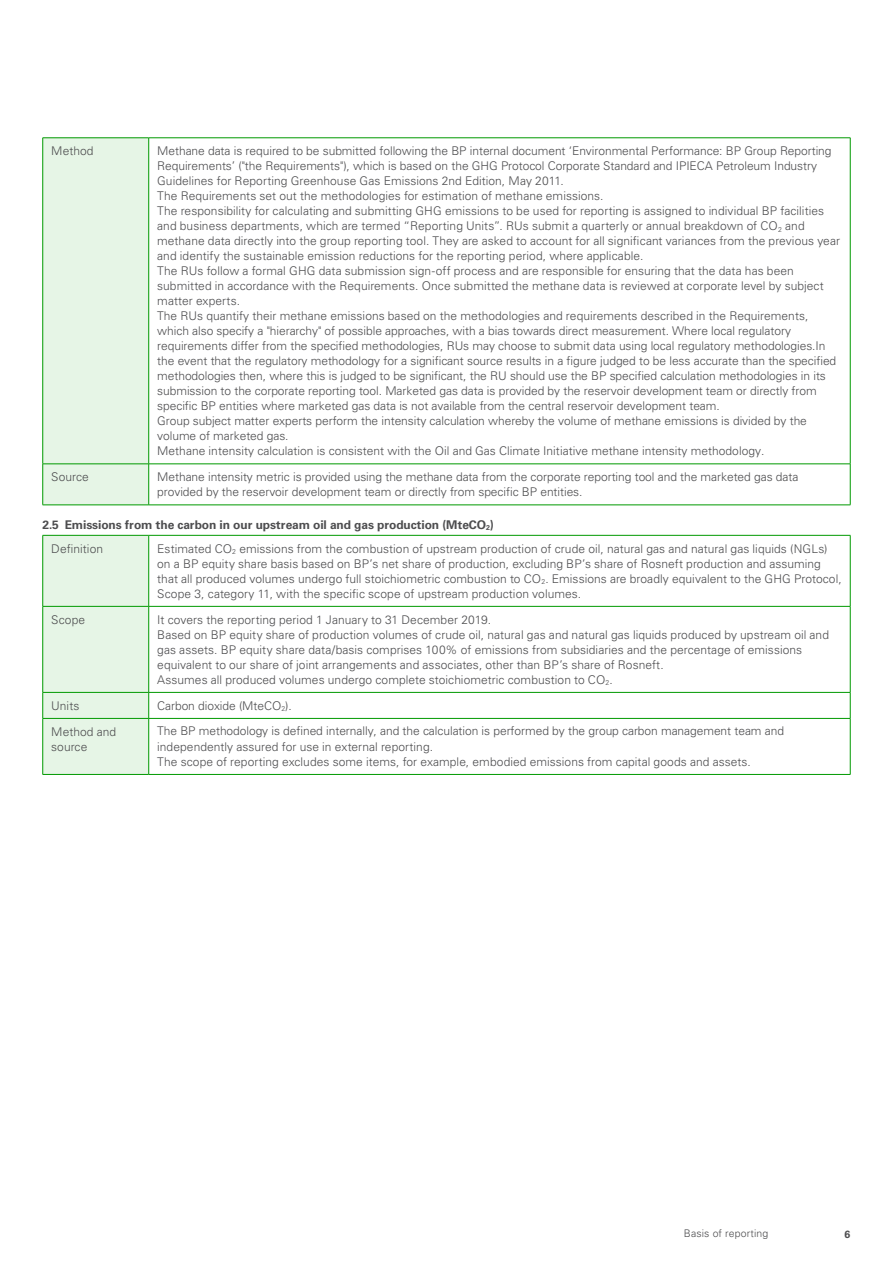
<style>
.page{position:relative;width:893px;height:1263px;background:#fff}
.page>*{position:absolute;margin:0;border:0;box-sizing:border-box;transform-origin:0 0}
._04_Body_Copy{font:300 12px/15px "Univers GT";color:#4d4d4f}
._06_Body_Copy_Headin{font:700 12px "Univers GT";letter-spacing:-.01em;color:#4d4d4f}
.t1{font:300 10.5px "Univers GT";letter-spacing:.01em;color:#4d4d4f}
.t2{font:700 10.5px "Univers GT";color:#4d4d4f}
</style>
<div class="page">
<div style="left:43px;top:139px;width:105px;height:366px;background:#e6f5e6"></div>
<hr style="left:149px;top:138px;width:701px;height:1px;background:#090">
<hr style="left:43px;top:464px;width:106px;height:1px;background:#090">
<hr style="left:149px;top:464px;width:701px;height:1px;background:#090">
<hr style="left:850px;top:138px;width:1px;height:326px;background:#090">
<hr style="left:850px;top:464px;width:1px;height:41px;background:#090">
<hr style="left:149px;top:505px;width:701px;height:1px;background:#090">
<hr style="left:43px;top:138px;width:106px;height:1px;background:#090">
<hr style="left:42px;top:138px;width:1px;height:326px;background:#090">
<hr style="left:148px;top:138px;width:1px;height:326px;background:#090">
<hr style="left:42px;top:464px;width:1px;height:41px;background:#090">
<hr style="left:148px;top:464px;width:1px;height:41px;background:#090">
<hr style="left:43px;top:505px;width:106px;height:1px;background:#090">
<hr style="left:149px;top:606px;width:701px;height:1px;background:#090">
<hr style="left:149px;top:692px;width:701px;height:1px;background:#090">
<hr style="left:149px;top:718px;width:701px;height:1px;background:#090">
<hr style="left:149px;top:535px;width:701px;height:1px;background:#090">
<hr style="left:850px;top:535px;width:1px;height:71px;background:#090">
<hr style="left:850px;top:607px;width:1px;height:85px;background:#090">
<svg style="left:850px;top:693px;width:1px;height:25px"></svg>
<hr style="left:850px;top:719px;width:1px;height:55px;background:#090">
<hr style="left:149px;top:774px;width:701px;height:1px;background:#090">
<div style="left:42px;top:535px;width:107px;height:239px;background:#e6f5e6"></div>
<hr style="left:42px;top:719px;width:1px;height:55px;background:#090">
<hr style="left:148px;top:719px;width:1px;height:55px;background:#090">
<hr style="left:43px;top:774px;width:106px;height:1px;background:#090">
<p class="_04_Body_Copy" style="left:51px;top:144px;width:44px">Method</p>
<p class="_04_Body_Copy" style="left:157px;top:144px;width:684px">Methane data is required to be submitted following the BP internal document ‘Environmental Performance: BP Group Reporting Requirements’ ("the Requirements"), which is based on the GHG Protocol Corporate Standard and IPIECA Petroleum Industry Guidelines for Reporting Greenhouse Gas Emissions 2nd Edition, May 2011.<br>The Requirements set out the methodologies for estimation of methane emissions.<br>The responsibility for calculating and submitting GHG emissions to be used for reporting is assigned to individual BP facilities and business departments, which are termed “Reporting Units”. RUs submit a quarterly or annual breakdown of CO<sub>2</sub> and methane data directly into the group reporting tool. They are asked to account for all significant variances from the previous year and identify the sustainable emission reductions for the reporting period, where applicable.<br>The RUs follow a formal GHG data submission sign-off process and are responsible for ensuring that the data has been submitted in accordance with the Requirements. Once submitted the methane data is reviewed at corporate level by subject matter experts.<br>The RUs quantify their methane emissions based on the methodologies and requirements described in the Requirements, which also specify a "hierarchy" of possible approaches, with a bias towards direct measurement. Where local regulatory requirements differ from the specified methodologies, RUs may choose to submit data using local regulatory methodologies.In the event that the regulatory methodology for a significant source results in a figure judged to be less accurate than the specified methodologies then, where this is judged to be significant, the RU should use the BP specified calculation methodologies in its submission to the corporate reporting tool. Marketed gas data is provided by the reservoir development team or directly from specific BP entities where marketed gas data is not available from the central reservoir development team.<br>Group subject matter experts perform the intensity calculation whereby the volume of methane emissions is divided by the volume of marketed gas.<br>Methane intensity calculation is consistent with the Oil and Gas Climate Initiative methane intensity methodology.</p>
<p class="_04_Body_Copy" style="left:51px;top:470px;width:39px">Source</p>
<p class="_04_Body_Copy" style="left:157px;top:470px;width:643px;line-height:14.5px">Methane intensity metric is provided using the methane data from the corporate reporting tool and the marketed gas data provided by the reservoir development team or directly from specific BP entities.</p>
<p class="_06_Body_Copy_Headin" style="left:43px;top:518px;width:453px">2.5 Emissions from the carbon in our upstream oil and gas production (MteCO<sub>2</sub>)</p>
<p class="_04_Body_Copy" style="left:51px;top:541px;width:53px">Definition</p>
<p class="_04_Body_Copy" style="left:157px;top:541px;width:686px">Estimated CO<sub>2</sub> emissions from the combustion of upstream production of crude oil, natural gas and natural gas liquids (NGLs) on a BP equity share basis based on BP’s net share of production, excluding BP’s share of Rosneft production and assuming that all produced volumes undergo full stoichiometric combustion to CO<sub>2</sub>. Emissions are broadly equivalent to the GHG Protocol, Scope 3, category 11, with the specific scope of upstream production volumes.</p>
<p class="_04_Body_Copy" style="left:51px;top:612px;width:35px">Scope</p>
<p class="_04_Body_Copy" style="left:157px;top:612px;width:335px">It covers the reporting period 1 January to 31 December 2019.</p>
<p class="_04_Body_Copy" style="left:157px;top:627px;width:673px">Based on BP equity share of production volumes of crude oil, natural gas and natural gas liquids produced by upstream oil and gas assets. BP equity share data/basis comprises 100% of emissions from subsidiaries and the percentage of emissions equivalent to our share of joint arrangements and associates, other than BP’s share of Rosneft.</p>
<p class="_04_Body_Copy" style="left:157px;top:672px;width:457px">Assumes all produced volumes undergo complete stoichiometric combustion to CO<sub>2</sub>.</p>
<p class="_04_Body_Copy" style="left:51px;top:698px;width:30px">Units</p>
<p class="_04_Body_Copy" style="left:157px;top:698px;width:136px">Carbon dioxide (MteCO<sub>2</sub>).</p>
<p class="_04_Body_Copy" style="left:51px;top:724px;width:66px">Method and source</p>
<p class="_04_Body_Copy" style="left:157px;top:723px;width:628px">The BP methodology is defined internally, and the calculation is performed by the group carbon management team and independently assured for use in external reporting.<br>The scope of reporting excludes some items, for example, embodied emissions from capital goods and assets.</p>
<p class="t1" style="left:684px;top:1227px;width:86px">Basis of reporting</p>
<p class="t2" style="left:845px;top:1228px;width:7px">6</p>
</div>
